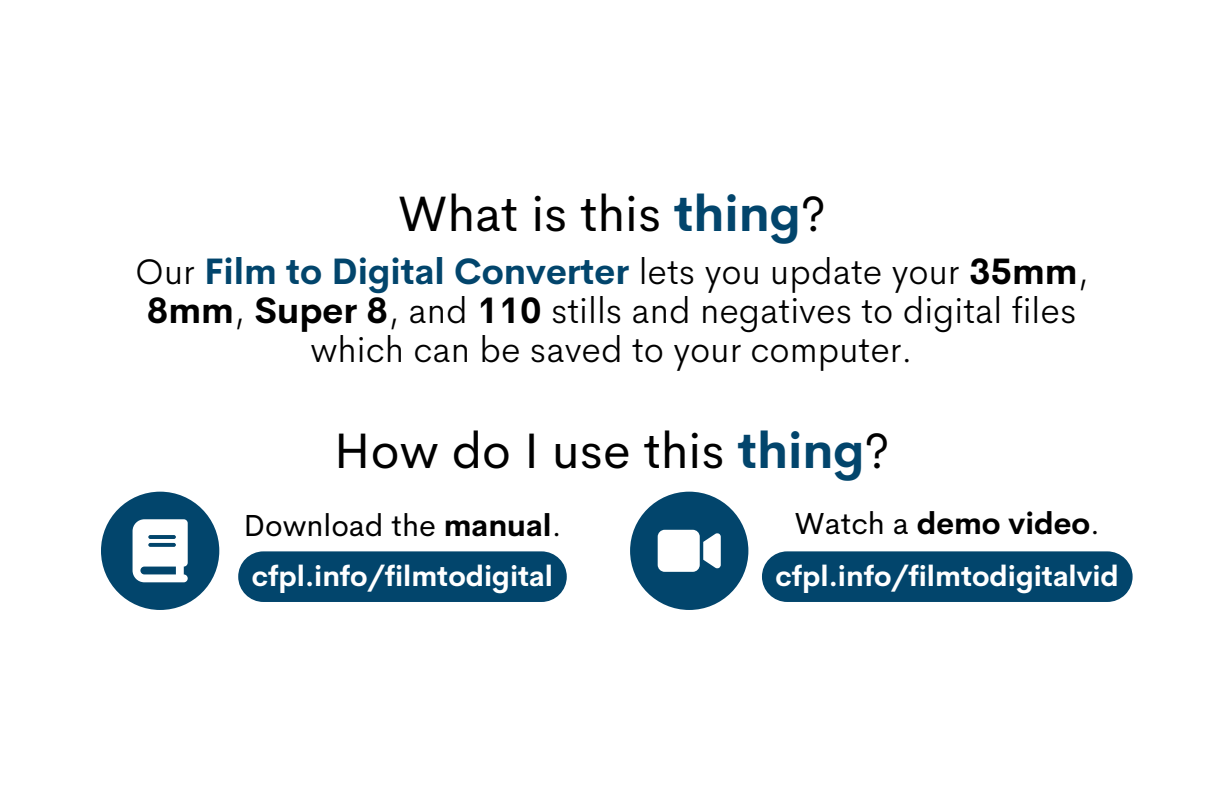
<style>
.page{position:relative;width:1224px;height:792px;background:#fff}
.page>*{position:absolute;margin:0;border:0;box-sizing:border-box;transform-origin:0 0}
.t1{font:50px "Cerebri Sans";color:#000}
.t2{font:300 36px/39px "Cerebri Sans";color:#000;text-align:center}
.t3{font:30.6px "Cerebri Sans";color:#000}
.t4{font:700 30.6px "Cerebri Sans";color:#000}
.t5{font:700 28.4px "Cerebri Sans";color:#fff}
.s1{font-weight:700;color:#02456c}
.s2{font-weight:700}
.s3{font-weight:400}
</style>
<div class="page">
<div style="left:101px;top:492px;width:118px;height:118px;background:#02456c;border-radius:50%"></div>
<svg style="left:133px;top:519px;width:55px;height:63px;background:#d2dee5"></svg>
<div style="left:238px;top:551px;width:329px;height:51px;background:#02456c;border-radius:25px"></div>
<div style="left:630px;top:492px;width:118px;height:118px;background:#02456c;border-radius:50%"></div>
<div style="left:762px;top:551px;width:371px;height:51px;background:#02456c"></div>
<svg style="left:658px;top:530px;width:63px;height:42px;background:#d4e0e6"></svg>
<p class="t1" style="left:398px;top:181px;width:430px">What is this <span class="s1">thing</span>?</p>
<p class="t2" style="left:135px;top:252px;width:955px">Our <span class="s1">Film to Digital Converter</span> lets you update your <span class="s2">35mm</span>,<br><span class="s2">8mm</span>, <span class="s2">Super 8</span>, and <span class="s2">110</span> stills and negatives to digital files which can be saved to your computer.</p>
<h1 class="t1" style="left:334px;top:418px;width:557px">How do I use this <span class="s1">thing</span>?</h1>
<h2 class="t3" style="left:243px;top:505px;width:320px">Download the <span class="s2">manual</span>.</h2>
<h1 class="t5" style="left:252px;top:558px;width:303px">cfpl.info/filmtodigital</h1>
<p class="t4" style="left:794px;top:504px;width:307px"><span class="s3">Watch a</span> demo video<span class="s3">.</span></p>
<h3 class="t5" style="left:776px;top:558px;width:345px">cfpl.info/filmtodigitalvid</h3>
</div>
